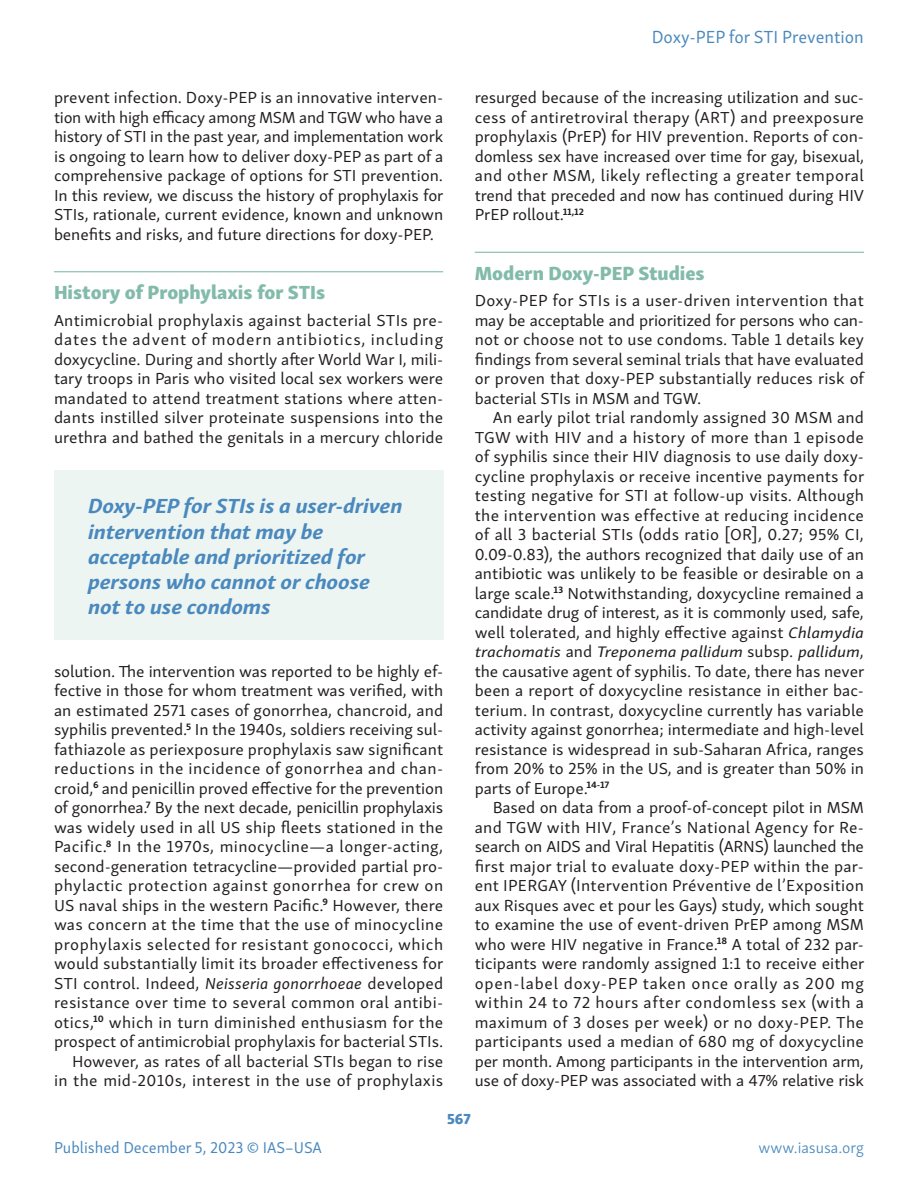
<style>
.page{position:relative;width:918px;height:1188px;background:#fff}
.page>*{position:absolute;margin:0;border:0;box-sizing:border-box;transform-origin:0 0}
.Call_Out{font:italic 700 21px/25.2px "Skolar Sans Latn";letter-spacing:-.015em;color:#4a89be;scale:1.1 1}
.Section_Head{font:19.5px "Skolar Sans Latn Eb";color:#83bbaa}
.t1{font:18px "Skolar Sans Latn";color:#4a89be}
.Text_indent{font:16.35px/19.5px "Skolar Sans Latn";letter-spacing:-.005em;color:#231f20;text-align:justify;scale:1.05 1}
.Text_non-indent{font:16.35px/19.5px "Skolar Sans Latn";letter-spacing:-.005em;color:#231f20;text-align:justify;scale:1.05 1}
.t2{font:16.2px "Skolar Sans Latn";color:#4a89be}
.t3{font:300 16.2px "Skolar Sans Latn";color:#4a89be}
.Text_indent-2{font:italic 15.6px "Skolar Sans Latn";color:#231f20;scale:1.16 1}
.t4{font:15px "Skolar Sans Latn Eb";color:#4a89be}
.s1{font-style:italic}
.s2{font-style:italic;font-size:15.6px}
.s3{font-style:normal;font-size:16.35px}
</style>
<div class="page">
<hr style="left:475px;top:252px;width:389px;height:1px;background:#83bbaa">
<hr style="left:54px;top:271px;width:389px;height:1px;background:#83bbaa">
<div style="left:54px;top:471px;width:389px;height:169px;background:#edf5f2"></div>
<p class="Text_indent" style="left:54px;top:87px;width:373px">prevent infection. Doxy-PEP is an innovative interven&shy;tion with high efficacy among MSM and TGW who have a history of STI in the past year, and implementation work is ongoing to learn how to deliver doxy-PEP as part of a comprehensive package of options for STI prevention.<br>In this review, we discuss the history of prophylaxis for STIs, rationale, current evidence, known and unknown benefits and risks, and future directions for doxy-PEP.</p>
<p class="Section_Head" style="left:54px;top:276px;width:273px">History of Prophylaxis for STIs</p>
<p class="Text_non-indent" style="left:54px;top:309px;width:372px">Antimicrobial prophylaxis against bacterial STIs pre&shy;dates the advent of modern antibiotics, including doxycycline. During and shortly after World War I, mili&shy;tary troops in Paris who visited local sex workers were mandated to attend treatment stations where atten&shy;dants instilled silver proteinate suspensions into the urethra and bathed the genitals in a mercury chloride</p>
<p class="Call_Out" style="left:88px;top:492px;width:289px">Doxy-PEP for STIs is a user-driven intervention that may be acceptable and prioritized for persons who cannot or choose not to use condoms</p>
<p class="Text_non-indent" style="left:54px;top:660px;width:373px">solution. The intervention was reported to be highly ef&shy;fective in those for whom treatment was verified, with an estimated 2571 cases of gonorrhea, chancroid, and syphilis prevented.<sup>5</sup> In the 1940s, soldiers receiving sul&shy;fathiazole as periexposure prophylaxis saw significant reductions in the incidence of gonorrhea and chan&shy;croid,<sup>6</sup> and penicillin proved effective for the prevention of gonorrhea.<sup>7</sup> By the next decade, penicillin prophylaxis was widely used in all US ship fleets stationed in the Pacific.<sup>8</sup> In the 1970s, minocycline—a longer-acting, second-generation tetracycline—provided partial pro&shy;phylactic protection against gonorrhea for crew on US naval ships in the western Pacific.<sup>9</sup> However, there was concern at the time that the use of minocycline prophylaxis selected for resistant gonococci, which would substantially limit its broader effectiveness for STI control. Indeed, <span class="s1">Neisseria gonorrhoeae</span> developed resistance over time to several common oral antibi&shy;otics,<sup>10</sup> which in turn diminished enthusiasm for the prospect of antimicrobial prophylaxis for bacterial STIs.</p>
<p class="Text_indent" style="left:54px;top:1050px;width:372px;text-align:right">However, as rates of all bacterial STIs began to rise<br>in the mid-2010s, interest in the use of prophylaxis</p>
<p class="t1" style="left:652px;top:23px;width:214px">Doxy-PEP for STI Prevention</p>
<p class="Text_indent" style="left:475px;top:87px;width:372px">resurged because of the increasing utilization and suc&shy;cess of antiretroviral therapy (ART) and preexposure prophylaxis (PrEP) for HIV prevention. Reports of con&shy;domless sex have increased over time for gay, bisexual, and other MSM, likely reflecting a greater temporal trend that preceded and now has continued during HIV PrEP rollout.<sup>11,12</sup></p>
<p class="Section_Head" style="left:475px;top:256px;width:231px">Modern Doxy-PEP Studies</p>
<p class="Text_non-indent" style="left:475px;top:289px;width:373px">Doxy-PEP for STIs is a user-driven intervention that may be acceptable and prioritized for persons who can&shy;not or choose not to use condoms. Table 1 details key findings from several seminal trials that have evaluated or proven that doxy-PEP substantially reduces risk of bacterial STIs in MSM and TGW.</p>
<p class="Text_indent" style="left:475px;top:406px;width:373px;text-indent:18px">An early pilot trial randomly assigned 30 MSM and TGW with HIV and a history of more than 1 episode of syphilis since their HIV diagnosis to use daily doxy&shy;cycline prophylaxis or receive incentive payments for testing negative for STI at follow-up visits. Although the intervention was effective at reducing incidence of all 3 bacterial STIs (odds ratio [OR], 0.27; 95% CI, 0.09-0.83), the authors recognized that daily use of an antibiotic was unlikely to be feasible or desirable on a large scale.<sup>13</sup> Notwithstanding, doxycycline remained a candidate drug of interest, as it is commonly used, safe, well tolerated, and highly effective against <span class="s2">Chlamydia</span></p>
<p class="Text_indent-2" style="left:475px;top:640px;width:337px">trachomatis <span class="s3">and</span> Treponema pallidum <span class="s3">subsp.</span> pallidum<span class="s3">,</span></p>
<p class="Text_indent" style="left:475px;top:660px;width:373px">the causative agent of syphilis. To date, there has never been a report of doxycycline resistance in either bac&shy;terium. In contrast, doxycycline currently has variable activity against gonorrhea; intermediate and high-level resistance is widespread in sub-Saharan Africa, ranges from 20% to 25% in the US, and is greater than 50% in parts of Europe.<sup>14-17</sup></p>
<p class="Text_indent" style="left:475px;top:796px;width:373px;text-indent:18px">Based on data from a proof-of-concept pilot in MSM and TGW with HIV, France’s National Agency for Re&shy;search on AIDS and Viral Hepatitis (ARNS) launched the first major trial to evaluate doxy-PEP within the par&shy;ent IPERGAY (Intervention Préventive de l’Exposition aux Risques avec et pour les Gays) study, which sought to examine the use of event-driven PrEP among MSM who were HIV negative in France.<sup>18</sup> A total of 232 par&shy;ticipants were randomly assigned 1:1 to receive either open-label doxy-PEP taken once orally as 200 mg within 24 to 72 hours after condomless sex (with a maximum of 3 doses per week) or no doxy-PEP. The participants used a median of 680 mg of doxycycline per month. Among participants in the intervention arm, use of doxy-PEP was associated with a 47% relative risk</p>
<p class="t4" style="left:447px;top:1106px;width:25px">567</p>
<p class="t2" style="left:54px;top:1136px;width:269px">Published December 5, 2023 © IAS–USA</p>
<p class="t3" style="left:759px;top:1136px;width:107px">www.iasusa.org</p>
</div>
